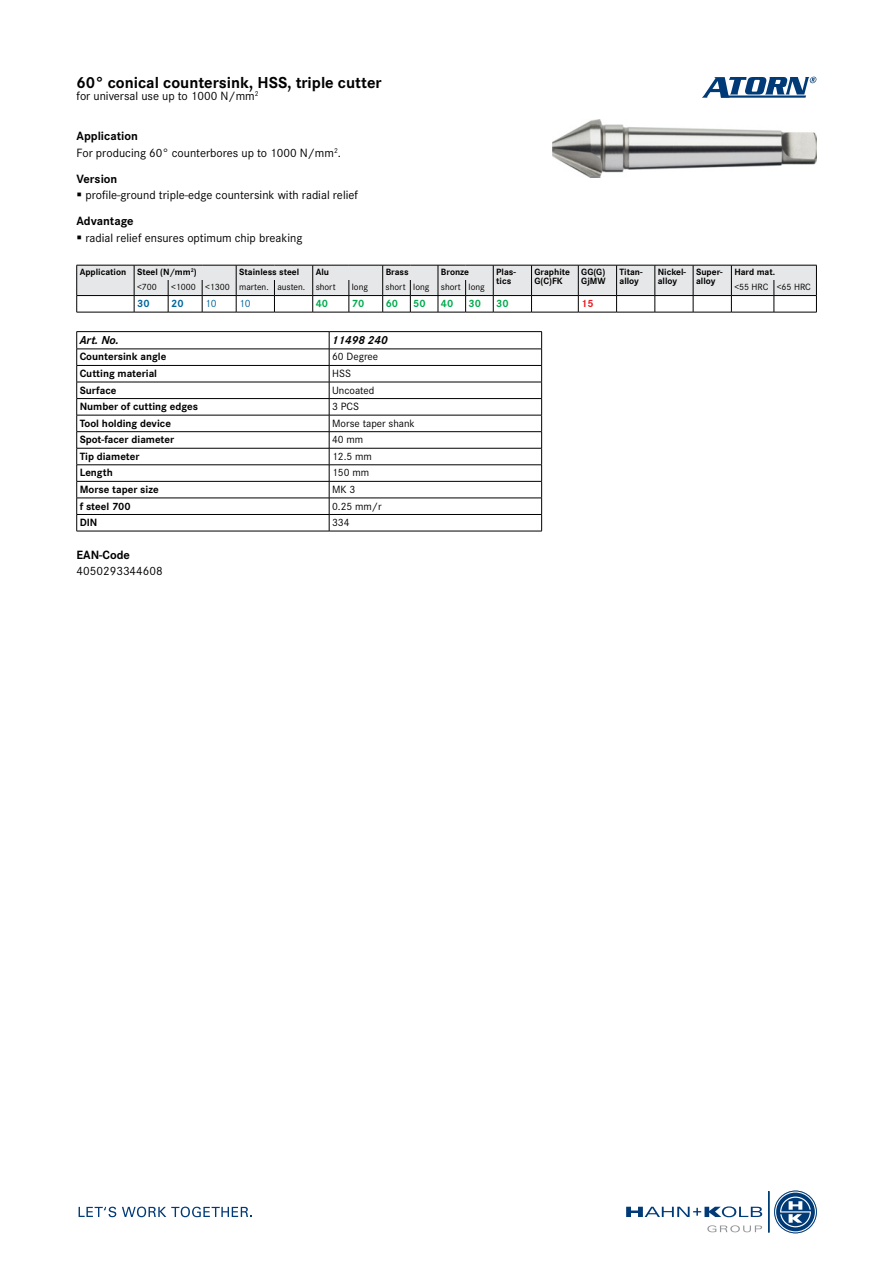
<style>
.page{position:relative;width:893px;height:1263px;background:#fff}
.page>*{position:absolute;margin:0;border:0;box-sizing:border-box;transform-origin:0 0}
.t1{font:700 16.5px "Corporate S Pro";color:#000}
.t2{font:12.45px/16.8px "Corporate S Pro";color:#000}
.t3{font:12.45px "Corporate S";color:#000}
.t4{font:700 12.45px "Corporate S Pro";color:#000}
.t5{font:italic 700 12px "Corporate S Pro";color:#000}
.t6{font:700 10.95px "Corporate S Pro";color:#000}
.t7{font:10.95px "Corporate S Pro";color:#000}
.t8{font:700 10.95px "Corporate S Pro";color:#00ab4e}
.t9{font:700 10.95px "Corporate S Pro";color:#00669b}
.t10{font:10.95px "Corporate S Pro";color:#00669b}
.t11{font:700 10.95px "Corporate S Pro";color:#ed1d24}
.t12{font:700 9.45px/9.4px "Corporate S Pro";color:#000}
.t13{font:9.45px "Corporate S Pro";color:#000}
.s1{font-weight:700}
</style>
<div class="page">
<img style="left:553px;top:119px;width:263px;height:58px">
<svg style="left:702px;top:77px;width:114px;height:21px"></svg>
<svg style="left:626px;top:1206px;width:136px;height:11px"></svg>
<hr style="left:768px;top:1191px;width:1px;height:41px;background:#003b78">
<svg style="left:775px;top:1191px;width:41px;height:42px"></svg>
<div style="left:774px;top:1191px;width:42px;height:42px;border:2px solid #fff;border-radius:50%"></div>
<div style="left:774px;top:1191px;width:42px;height:42px;border:1px solid #003b78;border-radius:50%"></div>
<svg style="left:707px;top:1225px;width:55px;height:7px"></svg>
<svg style="left:79px;top:1207px;width:37px;height:10px"></svg>
<svg style="left:122px;top:1206px;width:130px;height:11px"></svg>
<svg style="left:76px;top:265px;width:741px;height:48px"></svg>
<hr style="left:774px;top:312px;width:43px;height:1px;background:#000">
<hr style="left:77px;top:331px;width:252px;height:1px;background:#000">
<hr style="left:329px;top:331px;width:213px;height:1px;background:#000">
<hr style="left:77px;top:349px;width:252px;height:1px;background:#000">
<hr style="left:329px;top:349px;width:213px;height:1px;background:#000">
<hr style="left:77px;top:365px;width:252px;height:1px;background:#000">
<hr style="left:329px;top:365px;width:213px;height:1px;background:#000">
<hr style="left:77px;top:382px;width:252px;height:1px;background:#000">
<hr style="left:329px;top:382px;width:213px;height:1px;background:#000">
<hr style="left:77px;top:398px;width:252px;height:1px;background:#000">
<hr style="left:329px;top:398px;width:213px;height:1px;background:#000">
<hr style="left:77px;top:415px;width:252px;height:1px;background:#000">
<hr style="left:329px;top:415px;width:213px;height:1px;background:#000">
<hr style="left:77px;top:431px;width:252px;height:1px;background:#000">
<hr style="left:329px;top:431px;width:213px;height:1px;background:#000">
<hr style="left:77px;top:448px;width:252px;height:1px;background:#000">
<hr style="left:329px;top:448px;width:213px;height:1px;background:#000">
<hr style="left:77px;top:464px;width:252px;height:1px;background:#000">
<hr style="left:329px;top:464px;width:213px;height:1px;background:#000">
<hr style="left:77px;top:481px;width:252px;height:1px;background:#000">
<hr style="left:329px;top:481px;width:213px;height:1px;background:#000">
<hr style="left:77px;top:498px;width:252px;height:1px;background:#000">
<hr style="left:329px;top:498px;width:213px;height:1px;background:#000">
<hr style="left:77px;top:514px;width:252px;height:1px;background:#000">
<svg style="left:76px;top:332px;width:1px;height:199px"></svg>
<hr style="left:77px;top:531px;width:252px;height:1px;background:#000">
<hr style="left:329px;top:514px;width:213px;height:1px;background:#000">
<svg style="left:329px;top:332px;width:1px;height:199px"></svg>
<svg style="left:541px;top:332px;width:1px;height:199px"></svg>
<hr style="left:329px;top:531px;width:213px;height:1px;background:#000">
<h1 class="t1" style="left:77px;top:69px;width:307px">60° conical countersink, HSS, triple cutter</h1>
<p class="t3" style="left:77px;top:87px;width:184px">for universal use up to 1000 N/mm<sup>2</sup></p>
<p class="t2" style="left:77px;top:127px;width:266px"><span class="s1">Application<br></span>For producing 60° counterbores up to 1000 N/mm<sup>2</sup>.</p>
<p class="t4" style="left:77px;top:169px;width:42px">Version</p>
<p class="t2" style="left:85px;top:186px;width:274px">profile-ground triple-edge countersink with radial relief</p>
<p class="t4" style="left:77px;top:211px;width:59px">Advantage</p>
<p class="t2" style="left:85px;top:228px;width:219px">radial relief ensures optimum chip breaking</p>
<p class="t12" style="left:80px;top:266px;width:119px">Application Steel (N/mm<sup>2</sup>)</p>
<p class="t12" style="left:239px;top:266px;width:62px">Stainless steel</p>
<p class="t12" style="left:316px;top:266px;width:15px">Alu</p>
<p class="t12" style="left:386px;top:266px;width:25px">Brass</p>
<p class="t12" style="left:441px;top:266px;width:30px">Bronze</p>
<p class="t12" style="left:496px;top:266px;width:21px">Plas&shy;tics</p>
<p class="t12" style="left:534px;top:266px;width:37px">Graphite<br>G(C)FK</p>
<p class="t12" style="left:581px;top:266px;width:26px">GG(G)<br>GjMW</p>
<p class="t12" style="left:619px;top:266px;width:25px">Titan&shy;alloy</p>
<p class="t12" style="left:658px;top:266px;width:30px">Nickel&shy;alloy</p>
<p class="t12" style="left:696px;top:266px;width:28px">Super&shy;alloy</p>
<p class="t12" style="left:734px;top:266px;width:42px">Hard mat.</p>
<p class="t13" style="left:137px;top:280px;width:21px">&lt;700</p>
<p class="t13" style="left:171px;top:280px;width:166px">&lt;1000 &lt;1300 marten. austen. short</p>
<p class="t13" style="left:352px;top:280px;width:18px">long</p>
<p class="t13" style="left:386px;top:280px;width:101px">short long short long</p>
<p class="t13" style="left:734px;top:280px;width:78px">&lt;55 HRC &lt;65 HRC</p>
<p class="t9" style="left:137px;top:295px;width:14px">30</p>
<p class="t9" style="left:171px;top:295px;width:14px">20</p>
<p class="t10" style="left:205px;top:296px;width:13px">10</p>
<p class="t10" style="left:239px;top:296px;width:13px">10</p>
<p class="t8" style="left:316px;top:295px;width:14px">40</p>
<p class="t8" style="left:352px;top:295px;width:14px">70</p>
<p class="t8" style="left:386px;top:295px;width:14px">60</p>
<p class="t8" style="left:413px;top:295px;width:14px">50</p>
<p class="t8" style="left:441px;top:295px;width:14px">40</p>
<p class="t8" style="left:469px;top:295px;width:14px">30</p>
<p class="t8" style="left:496px;top:295px;width:14px">30</p>
<p class="t11" style="left:581px;top:295px;width:14px">15</p>
<p class="t5" style="left:80px;top:331px;width:41px">Art. No.</p>
<p class="t5" style="left:332px;top:331px;width:57px">11498 240</p>
<p class="t6" style="left:80px;top:348px;width:88px">Countersink angle</p>
<p class="t7" style="left:332px;top:349px;width:48px">60 Degree</p>
<p class="t6" style="left:80px;top:365px;width:79px">Cutting material</p>
<p class="t7" style="left:332px;top:365px;width:20px">HSS</p>
<p class="t6" style="left:80px;top:381px;width:38px">Surface</p>
<p class="t7" style="left:332px;top:382px;width:44px">Uncoated</p>
<p class="t6" style="left:80px;top:398px;width:120px">Number of cutting edges</p>
<p class="t7" style="left:332px;top:399px;width:28px">3 PCS</p>
<p class="t6" style="left:80px;top:414px;width:93px">Tool holding device</p>
<p class="t7" style="left:332px;top:415px;width:84px">Morse taper shank</p>
<p class="t6" style="left:80px;top:431px;width:96px">Spot-facer diameter</p>
<p class="t7" style="left:332px;top:432px;width:33px">40 mm</p>
<p class="t6" style="left:80px;top:448px;width:61px">Tip diameter</p>
<p class="t7" style="left:332px;top:448px;width:41px">12.5 mm</p>
<p class="t6" style="left:80px;top:464px;width:35px">Length</p>
<p class="t7" style="left:332px;top:465px;width:39px">150 mm</p>
<p class="t6" style="left:80px;top:481px;width:80px">Morse taper size</p>
<p class="t7" style="left:332px;top:481px;width:25px">MK 3</p>
<p class="t6" style="left:80px;top:497px;width:53px">f steel 700</p>
<p class="t7" style="left:332px;top:498px;width:51px">0.25 mm/r</p>
<p class="t6" style="left:80px;top:514px;width:19px">DIN</p>
<p class="t7" style="left:332px;top:514px;width:19px">334</p>
<p class="t4" style="left:77px;top:545px;width:55px">EAN-Code</p>
<p class="t2" style="left:77px;top:562px;width:88px">4050293344608</p>
</div>
